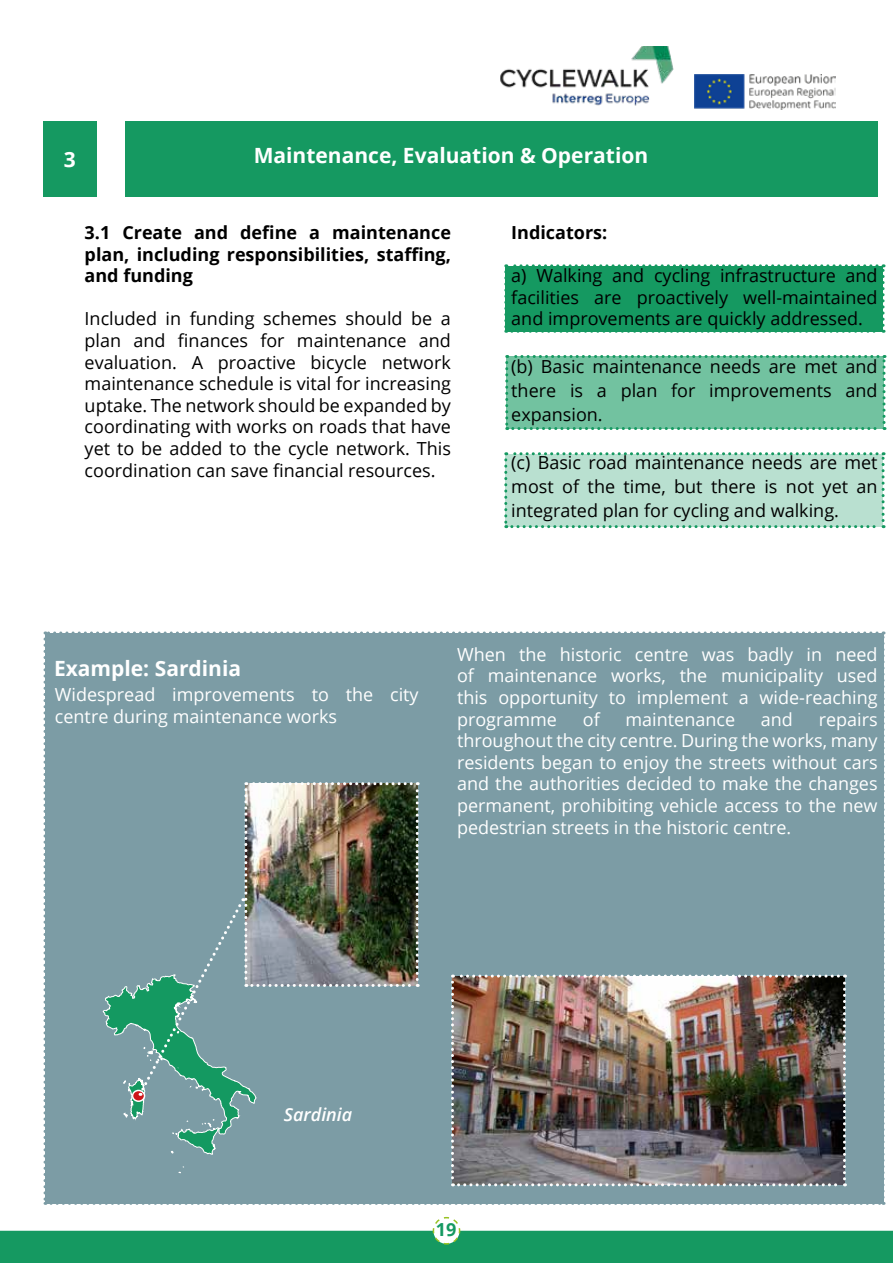
<style>
.page{position:relative;width:893px;height:1263px;background:#fff}
.page>*{position:absolute;margin:0;border:0;box-sizing:border-box;transform-origin:0 0}
.t1{font:700 21px "Open Sans";color:#fff}
.t2{font:18px/21.6px "Open Sans";color:#000;text-align:justify}
.t3{font:18px/21.6px "Open Sans";color:#fff;text-align:justify}
.t4{font:700 18px/21.6px "Open Sans";color:#000;text-align:justify}
.t5{font:italic 600 18px "Open Sans";color:#fff}
.t6{font:700 18px "Open Sans";color:#159961}
</style>
<div class="page">
<div style="left:0;top:1231px;width:893px;height:32px;background:#159961"></div>
<img style="left:500px;top:46px;width:186px;height:76px">
<img style="left:694px;top:74px;width:141px;height:35px">
<svg style="left:432px;top:1216px;width:29px;height:29px"></svg>
<div style="left:44px;top:122px;width:53px;height:75px;background:#159961"></div>
<div style="left:504px;top:264px;width:381px;height:69px;background:#159961"></div>
<div style="left:125px;top:122px;width:753px;height:75px;background:#159961"></div>
<svg style="left:504px;top:452px;width:381px;height:76px;background:#b5decd"></svg>
<div style="left:505px;top:355px;width:380px;height:75px;background:#72c2a0"></div>
<img style="left:44px;top:631px;width:841px;height:574px">
<p class="t1" style="left:64px;top:144px;width:13px">3</p>
<p class="t1" style="left:254px;top:141px;width:396px">Maintenance, Evaluation &amp; Operation</p>
<p class="t4" style="left:85px;top:221px;width:368px">3.1 Create and define a maintenance plan, including responsibilities, staffing, and funding</p>
<p class="t2" style="left:85px;top:308px;width:368px">Included in funding schemes should be a plan and finances for maintenance and evaluation. A proactive bicycle network maintenance schedule is vital for increasing uptake. The network should be expanded by coordinating with works on roads that have yet to be added to the cycle network. This coordination can save financial resources.</p>
<p class="t4" style="left:511px;top:221px;width:97px">Indicators:</p>
<p class="t2" style="left:511px;top:264px;width:368px">a) Walking and cycling infrastructure and facilities are proactively well-maintained and improvements are quickly addressed.</p>
<p class="t2" style="left:511px;top:354px;width:368px;line-height:24px">(b) Basic maintenance needs are met and there is a plan for improvements and expansion.</p>
<p class="t2" style="left:511px;top:450px;width:368px;line-height:24px">(c) Basic road maintenance needs are met most of the time, but there is not yet an integrated plan for cycling and walking.</p>
<p class="t1" style="left:54px;top:653px;width:189px">Example: Sardinia</p>
<p class="t3" style="left:55px;top:683px;width:365px">Widespread improvements to the city centre during maintenance works</p>
<p class="t3" style="left:457px;top:643px;width:422px">When the historic centre was badly in need of maintenance works, the municipality used this opportunity to implement a wide-reaching programme</p>
<p class="t3" style="left:583px;top:708px;width:18px">of</p>
<p class="t3" style="left:625px;top:708px;width:111px">maintenance</p>
<p class="t3" style="left:761px;top:708px;width:34px">and</p>
<p class="t3" style="left:457px;top:708px;width:422px;text-indent:362px">repairs throughout the city centre. During the works, many residents began to enjoy the streets without cars and the authorities decided to make the changes permanent, prohibiting vehicle access to the new pedestrian streets in the historic centre.</p>
<p class="t5" style="left:284px;top:1102px;width:70px">Sardinia</p>
<p class="t6" style="left:436px;top:1217px;width:22px">19</p>
</div>
